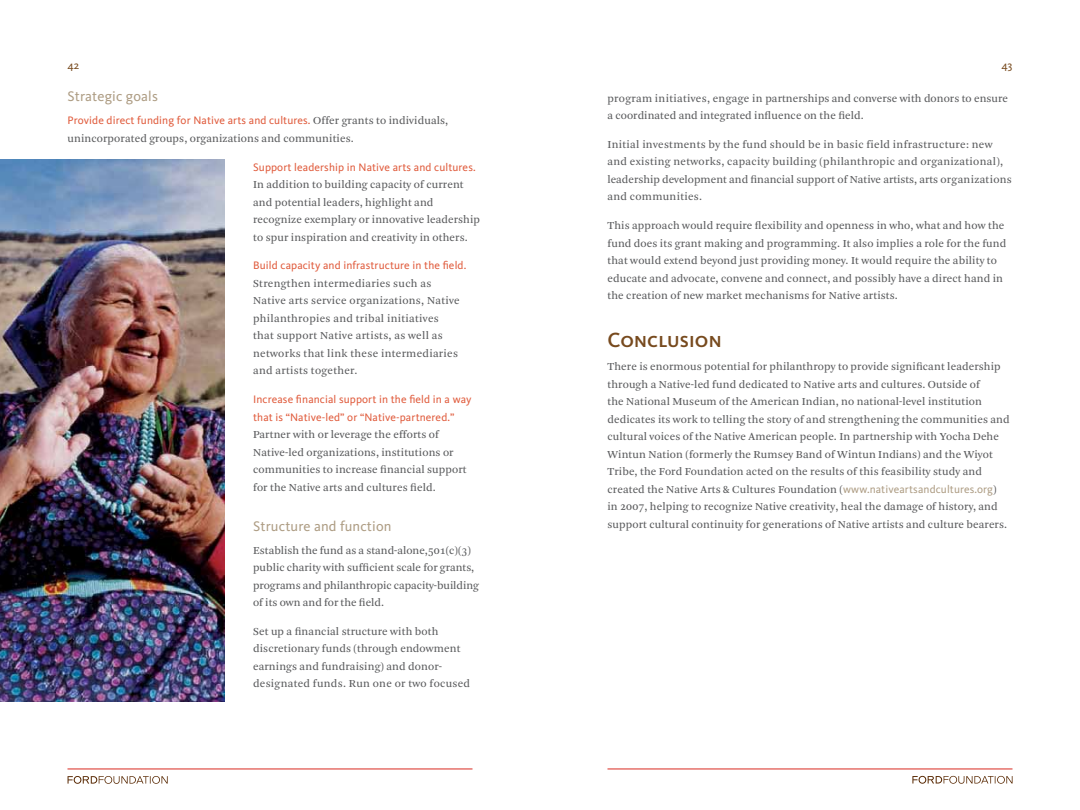
<style>
.page{position:relative;width:1080px;height:810px;background:#fff}
.page>*{position:absolute;margin:0;border:0;box-sizing:border-box;transform-origin:0 0}
.t1{font:21.25px "Kievit Medium SC";letter-spacing:.01em;color:#774a1e}
.t2{font:14.38px "Kievit";letter-spacing:.01em;color:#ae9d84}
.t3{font:11.25px/17.5px "Arnhem Blond";letter-spacing:.01em;color:#58595b}
.t4{font:11.25px/17.5px "Kievit";letter-spacing:.01em;color:#e05b3c}
.t5{font:11.25px "Kievit";color:#774a1e}
.s1{font-family:"Arnhem Blond";color:#58595b}
.s2{font-family:"Kievit";color:#ae9d84}
</style>
<div class="page">
<svg style="left:68px;top:776px;width:100px;height:8px"></svg>
<hr style="left:68px;top:769px;width:404px;height:1px;background:#da2a21">
<hr style="left:608px;top:769px;width:404px;height:1px;background:#da2a21">
<svg style="left:912px;top:776px;width:101px;height:8px"></svg>
<img style="left:0;top:160px;width:225px;height:542px">
<p class="t5" style="left:68px;top:59px;width:13px">42</p>
<p class="t5" style="left:1002px;top:59px;width:12px">43</p>
<p class="t2" style="left:68px;top:88px;width:92px">Strategic goals</p>
<p class="t4" style="left:68px;top:112px;width:382px">Provide direct funding for Native arts and cultures. <span class="s1">Offer grants to individuals,</span></p>
<p class="t3" style="left:68px;top:130px;width:288px">unincorporated groups, organizations and communities.</p>
<p class="t4" style="left:253px;top:158px;width:224px">Support leadership in Native arts and cultures.</p>
<p class="t3" style="left:253px;top:176px;width:229px">In addition to building capacity of current and potential leaders, highlight and recognize exemplary or innovative leadership to spur inspiration and creativity in others.</p>
<p class="t4" style="left:253px;top:257px;width:215px">Build capacity and infrastructure in the field.</p>
<p class="t3" style="left:253px;top:275px;width:208px">Strengthen intermediaries such as Native arts service organizations, Native philanthropies and tribal initiatives that support Native artists, as well as networks that link these intermediaries and artists together.</p>
<p class="t4" style="left:253px;top:391px;width:220px">Increase financial support in the field in a way that is “Native-led” or “Native-partnered.”</p>
<p class="t3" style="left:253px;top:426px;width:215px">Partner with or leverage the efforts of Native-led organizations, institutions or communities to increase financial support for the Native arts and cultures field.</p>
<p class="t2" style="left:253px;top:517px;width:140px">Structure and function</p>
<p class="t3" style="left:253px;top:542px;width:227px">Establish the fund as a stand-alone,501(c)(3) public charity with sufficient scale for grants, programs and philanthropic capacity-building of its own and for the field.</p>
<p class="t3" style="left:253px;top:623px;width:218px">Set up a financial structure with both discretionary funds (through endowment earnings and fundraising) and donor&shy;designated funds. Run one or two focused</p>
<p class="t3" style="left:608px;top:90px;width:402px">program initiatives, engage in partnerships and converse with donors to ensure a coordinated and integrated influence on the field.</p>
<p class="t3" style="left:608px;top:136px;width:406px">Initial investments by the fund should be in basic field infrastructure: new and existing networks, capacity building (philanthropic and organizational), leadership development and financial support of Native artists, arts organizations and communities.</p>
<p class="t3" style="left:608px;top:217px;width:400px">This approach would require flexibility and openness in who, what and how the fund does its grant making and programming. It also implies a role for the fund that would extend beyond just providing money. It would require the ability to educate and advocate, convene and connect, and possibly have a direct hand in the creation of new market mechanisms for Native artists.</p>
<h1 class="t1" style="left:608px;top:328px;width:116px">Conclusion</h1>
<p class="t3" style="left:608px;top:358px;width:404px">There is enormous potential for philanthropy to provide significant leadership through a Native-led fund dedicated to Native arts and cultures. Outside of<br>the National Museum of the American Indian, no national-level institution dedicates its work to telling the story of and strengthening the communities and cultural voices of the Native American people. In partnership with Yocha Dehe Wintun Nation (formerly the Rumsey Band of Wintun Indians) and the Wiyot Tribe, the Ford Foundation acted on the results of this feasibility study and created the Native Arts &amp; Cultures Foundation (<span class="s2">www.nativeartsandcultures.org</span>) in 2007, helping to recognize Native creativity, heal the damage of history, and support cultural continuity for generations of Native artists and culture bearers.</p>
</div>
